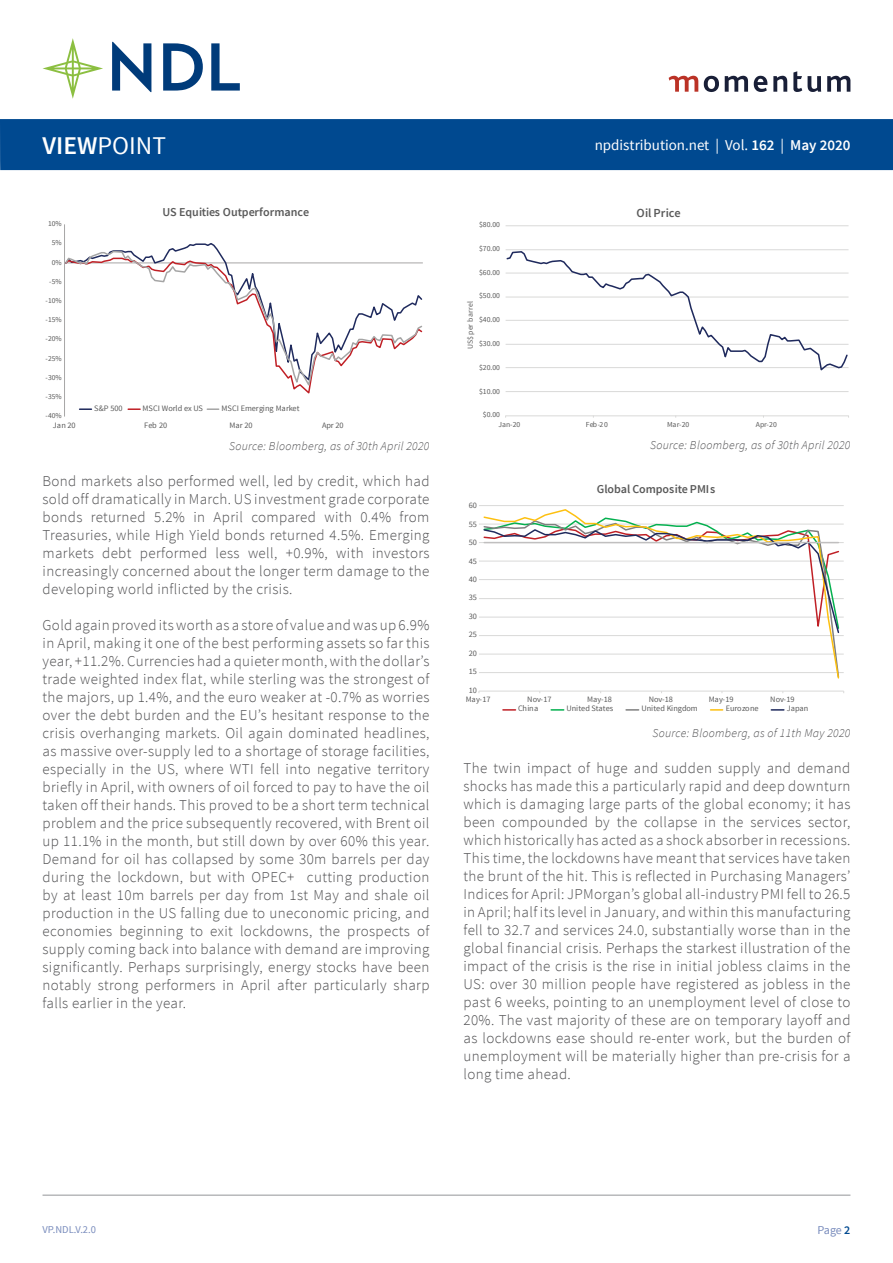
<style>
.page{position:relative;width:893px;height:1263px;background:#fff}
.page>*{position:absolute;margin:0;border:0;box-sizing:border-box;transform-origin:0 0}
.t1{font:25.5px "Source Sans Pro";color:#fff}
.t2{font:300 15px/18px "Source Sans Pro";letter-spacing:.025em;color:#4d4d4f;text-align:justify}
.t3{font:15px "Source Sans Pro";color:#fff}
.t4{font:600 12.3px "Source Sans Pro";letter-spacing:.005em;color:#5a5a5a}
.t5{font:italic 300 12px "Source Sans Pro";letter-spacing:.025em;color:#4d4d4f}
.t6{font:600 12px "Source Sans Pro";color:#5a5a5a}
.t7{font:12px "Source Sans Pro";color:#788bbc}
.t8{font:10.5px "Source Sans Pro";color:#788bbc}
.t9{font:8.25px "Source Sans Pro";letter-spacing:-.005em;color:#5a5a5a}
.t10{font:7.65px "Source Sans Pro";letter-spacing:-.005em;color:#5a5a5a}
.t11{font:7.65px "Source Sans Pro";letter-spacing:.015em;color:#5a5a5a}
.t12{font:7.5px "Source Sans Pro";letter-spacing:-.005em;color:#5a5a5a}
.s1{font-weight:600}
.s2{font-weight:600;color:#004990}
</style>
<div class="page">
<div style="left:0;top:119px;width:893px;height:51px;background:#004990"></div>
<svg style="left:669px;top:76px;width:29px;height:16px"></svg>
<svg style="left:725px;top:76px;width:23px;height:16px"></svg>
<svg style="left:754px;top:76px;width:13px;height:16px"></svg>
<svg style="left:773px;top:76px;width:14px;height:16px"></svg>
<svg style="left:793px;top:71px;width:28px;height:21px"></svg>
<svg style="left:827px;top:76px;width:23px;height:16px"></svg>
<svg style="left:704px;top:76px;width:15px;height:16px"></svg>
<svg style="left:43px;top:38px;width:60px;height:61px"></svg>
<svg style="left:112px;top:42px;width:39px;height:50px"></svg>
<svg style="left:163px;top:43px;width:40px;height:48px"></svg>
<svg style="left:211px;top:43px;width:29px;height:48px"></svg>
<hr style="left:43px;top:1195px;width:807px;height:1px;background:#939598">
<hr style="left:479px;top:505px;width:365px;height:1px;background:#d9d9d8">
<hr style="left:479px;top:524px;width:365px;height:1px;background:#d9d9d8">
<hr style="left:479px;top:542px;width:365px;height:1px;background:#d9d9d8">
<hr style="left:479px;top:561px;width:365px;height:1px;background:#d9d9d8">
<hr style="left:479px;top:579px;width:365px;height:1px;background:#d9d9d8">
<hr style="left:479px;top:598px;width:365px;height:1px;background:#d9d9d8">
<hr style="left:479px;top:617px;width:365px;height:1px;background:#d9d9d8">
<hr style="left:479px;top:635px;width:365px;height:1px;background:#d9d9d8">
<hr style="left:479px;top:654px;width:365px;height:1px;background:#d9d9d8">
<hr style="left:479px;top:672px;width:365px;height:1px;background:#d9d9d8">
<hr style="left:479px;top:691px;width:365px;height:1px;background:#d9d9d8">
<svg style="left:482px;top:509px;width:358px;height:170px"></svg>
<svg style="left:482px;top:517px;width:358px;height:121px"></svg>
<svg style="left:503px;top:709px;width:12px;height:2px"></svg>
<svg style="left:551px;top:709px;width:13px;height:2px"></svg>
<svg style="left:626px;top:709px;width:13px;height:2px"></svg>
<svg style="left:711px;top:709px;width:12px;height:2px"></svg>
<svg style="left:771px;top:709px;width:13px;height:2px"></svg>
<hr style="left:64px;top:224px;width:1px;height:193px;background:#a7a6a6">
<svg style="left:65px;top:250px;width:358px;height:139px"></svg>
<svg style="left:80px;top:408px;width:11px;height:2px"></svg>
<svg style="left:128px;top:408px;width:12px;height:2px"></svg>
<svg style="left:207px;top:408px;width:12px;height:2px"></svg>
<hr style="left:506px;top:225px;width:342px;height:1px;background:#d9d9d8">
<hr style="left:506px;top:249px;width:342px;height:1px;background:#d9d9d8">
<hr style="left:506px;top:391px;width:342px;height:1px;background:#d9d9d8">
<hr style="left:506px;top:415px;width:342px;height:1px;background:#d9d9d8">
<svg style="left:505px;top:250px;width:344px;height:121px"></svg>
<h1 class="t1" style="left:43px;top:130px;width:125px"><span class="s1">VIEW</span>POINT</h1>
<p class="t3" style="left:595px;top:136px;width:257px">npdistribution.net | Vol. <span class="s1">162</span> | <span class="s1">May 2020</span></p>
<p class="t12" style="left:48px;top:219px;width:15px">10%</p>
<p class="t12" style="left:52px;top:238px;width:11px">5%</p>
<p class="t12" style="left:52px;top:257px;width:11px">0%</p>
<p class="t12" style="left:49px;top:277px;width:14px">-5%</p>
<p class="t12" style="left:45px;top:296px;width:18px">-10%</p>
<p class="t12" style="left:45px;top:315px;width:18px">-15%</p>
<p class="t12" style="left:45px;top:334px;width:18px">-20%</p>
<p class="t12" style="left:45px;top:353px;width:18px">-25%</p>
<p class="t12" style="left:45px;top:373px;width:18px">-30%</p>
<p class="t12" style="left:45px;top:392px;width:18px">-35%</p>
<p class="t12" style="left:45px;top:411px;width:18px">-40%</p>
<p class="t6" style="left:162px;top:205px;width:148px">US Equities Outperformance</p>
<p class="t9" style="left:94px;top:403px;width:30px">S&amp;P 500</p>
<p class="t9" style="left:143px;top:403px;width:62px">MSCI World ex US</p>
<p class="t9" style="left:222px;top:403px;width:79px">MSCI Emerging Market</p>
<p class="t9" style="left:53px;top:420px;width:24px">Jan 20</p>
<p class="t9" style="left:144px;top:420px;width:25px">Feb 20</p>
<p class="t9" style="left:230px;top:420px;width:25px">Mar 20</p>
<p class="t9" style="left:322px;top:420px;width:23px">Apr 20</p>
<p class="t5" style="left:229px;top:438px;width:202px">Source: Bloomberg, as of 30th April 2020</p>
<p class="t2" style="left:43px;top:472px;width:388px">Bond markets also performed well, led by credit, which had sold off dramatically in March. US investment grade corporate bonds returned 5.2% in April compared with 0.4% from Treasuries, while High Yield bonds returned 4.5%. Emerging markets debt performed less well, +0.9%, with investors increasingly concerned about the longer term damage to the developing world inflicted by the crisis.</p>
<p class="t2" style="left:43px;top:616px;width:389px">Gold again proved its worth as a store of value and was up 6.9% in April, making it one of the best performing assets so far this year, +11.2%. Currencies had a quieter month, with the dollar’s trade weighted index flat, while sterling was the strongest of the majors, up 1.4%, and the euro weaker at -0.7% as worries over the debt burden and the EU’s hesitant response to the crisis overhanging markets. Oil again dominated headlines, as massive over-supply led to a shortage of storage facilities, especially in the US, where WTI fell into negative territory briefly in April, with owners of oil forced to pay to have the oil taken off their hands. This proved to be a short term technical problem and the price subsequently recovered, with Brent oil up 11.1% in the month, but still down by over 60% this year.<br>Demand for oil has collapsed by some 30m barrels per day during the lockdown, but with OPEC+ cutting production by at least 10m barrels per day from 1st May and shale oil production in the US falling due to uneconomic pricing, and economies beginning to exit lockdowns, the prospects of supply coming back into balance with demand are improving significantly. Perhaps surprisingly, energy stocks have been notably strong performers in April after particularly sharp falls earlier in the year.</p>
<p class="t10" style="left:479px;top:220px;width:22px">$80.00</p>
<p class="t10" style="left:479px;top:243px;width:22px">$70.00</p>
<p class="t10" style="left:479px;top:267px;width:22px">$60.00</p>
<p class="t10" style="left:479px;top:291px;width:22px">$50.00</p>
<p class="t11" style="left:465px;top:349px;width:49px;rotate:-90deg">US$ per barrel</p>
<p class="t10" style="left:479px;top:315px;width:22px">$40.00</p>
<p class="t10" style="left:479px;top:339px;width:22px">$30.00</p>
<p class="t10" style="left:479px;top:362px;width:22px">$20.00</p>
<p class="t10" style="left:479px;top:386px;width:22px">$10.00</p>
<p class="t10" style="left:483px;top:410px;width:19px">$0.00</p>
<p class="t4" style="left:636px;top:205px;width:46px">Oil Price</p>
<p class="t10" style="left:498px;top:420px;width:24px">Jan-20</p>
<p class="t10" style="left:586px;top:420px;width:24px">Feb-20</p>
<p class="t10" style="left:667px;top:420px;width:24px">Mar-20</p>
<p class="t10" style="left:756px;top:420px;width:23px">Apr-20</p>
<p class="t5" style="left:650px;top:438px;width:202px">Source: Bloomberg, as of 30th April 2020</p>
<p class="t9" style="left:469px;top:500px;width:10px">60</p>
<p class="t9" style="left:469px;top:519px;width:10px">55</p>
<p class="t9" style="left:469px;top:537px;width:10px">50</p>
<p class="t9" style="left:469px;top:556px;width:10px">45</p>
<p class="t9" style="left:469px;top:574px;width:10px">40</p>
<p class="t9" style="left:469px;top:592px;width:10px">35</p>
<p class="t9" style="left:469px;top:611px;width:10px">30</p>
<p class="t9" style="left:469px;top:629px;width:10px">25</p>
<p class="t9" style="left:469px;top:648px;width:10px">20</p>
<p class="t9" style="left:469px;top:666px;width:10px">15</p>
<p class="t9" style="left:469px;top:685px;width:10px">10</p>
<p class="t6" style="left:597px;top:482px;width:120px">Global Composite PMIs</p>
<p class="t9" style="left:466px;top:694px;width:26px">May-17</p>
<p class="t9" style="left:527px;top:694px;width:26px">Nov-17</p>
<p class="t9" style="left:587px;top:694px;width:26px">May-18</p>
<p class="t9" style="left:649px;top:694px;width:26px">Nov-18</p>
<p class="t9" style="left:709px;top:694px;width:26px">May-19</p>
<p class="t9" style="left:770px;top:694px;width:26px">Nov-19</p>
<p class="t9" style="left:518px;top:704px;width:22px">China</p>
<p class="t9" style="left:566px;top:704px;width:48px">United States</p>
<p class="t9" style="left:641px;top:704px;width:58px">United Kingdom</p>
<p class="t9" style="left:726px;top:704px;width:34px">Eurozone</p>
<p class="t9" style="left:787px;top:704px;width:23px">Japan</p>
<p class="t5" style="left:652px;top:726px;width:199px">Source: Bloomberg, as of 11th May 2020</p>
<p class="t2" style="left:463px;top:759px;width:388px">The twin impact of huge and sudden supply and demand shocks has made this a particularly rapid and deep downturn which is damaging large parts of the global economy; it has been compounded by the collapse in the services sector, which historically has acted as a shock absorber in recessions.<br>This time, the lockdowns have meant that services have taken the brunt of the hit. This is reflected in Purchasing Managers’ Indices for April: JPMorgan’s global all-industry PMI fell to 26.5 in April; half its level in January, and within this manufacturing fell to 32.7 and services 24.0, substantially worse than in the global financial crisis. Perhaps the starkest illustration of the impact of the crisis is the rise in initial jobless claims in the US: over 30 million people have registered as jobless in the past 6 weeks, pointing to an unemployment level of close to 20%. The vast majority of these are on temporary layoff and as lockdowns ease should re-enter work, but the burden of unemployment will be materially higher than pre-crisis for a long time ahead.</p>
<p class="t8" style="left:43px;top:1222px;width:55px">VP.NDL.V.2.0</p>
<p class="t7" style="left:817px;top:1222px;width:34px">Page <span class="s2">2</span></p>
</div>
